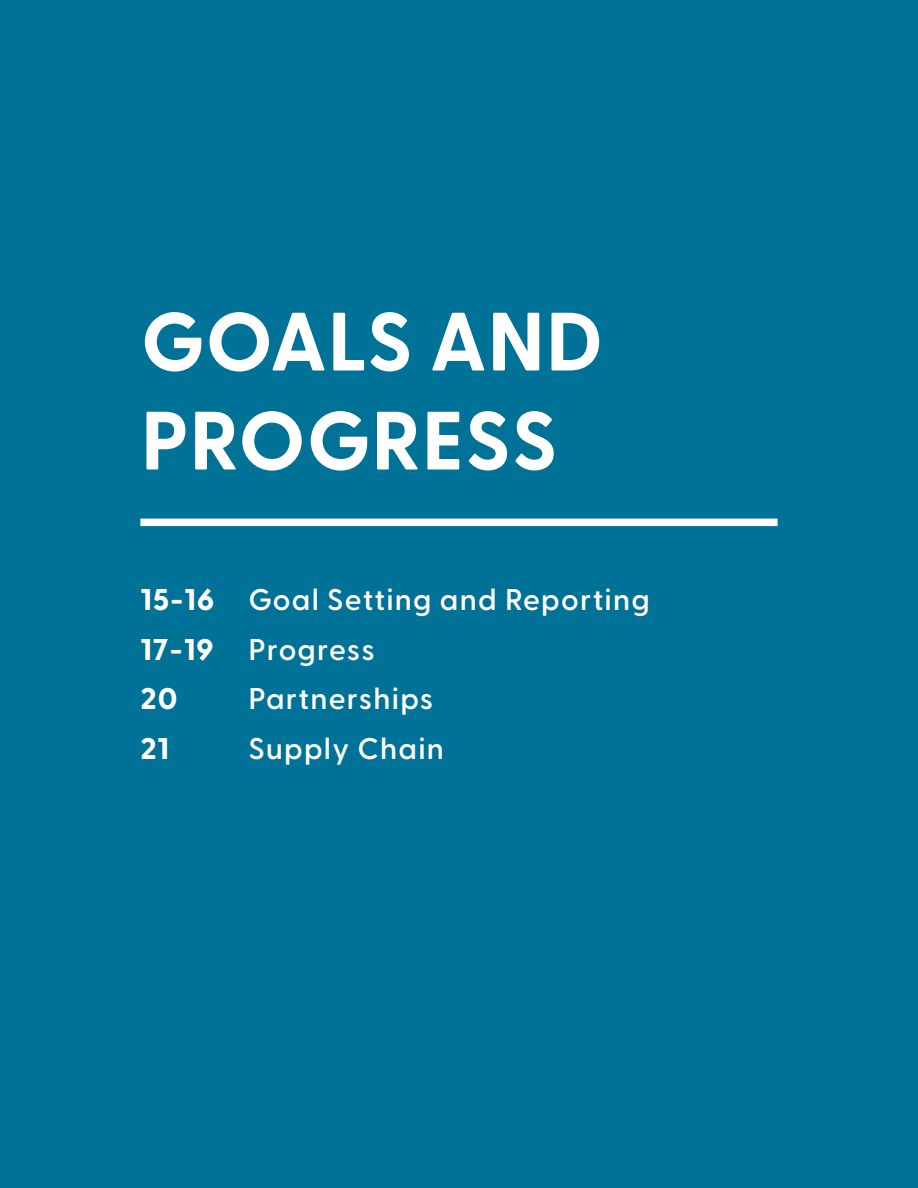
<style>
.page{position:relative;width:918px;height:1188px;background:#007197}
.page>*{position:absolute;margin:0;border:0;box-sizing:border-box;transform-origin:0 0}
.t1{font:700 82.5px/99px "Greycliff CF";letter-spacing:.01em;color:#fff}
.t2{font:600 30px/49.5px "Greycliff CF";letter-spacing:.04em;color:#fff}
.t3{font:800 30px "Greycliff CF";color:#fff}
.s1{font-weight:800}
</style>
<div class="page">
<div style="left:140px;top:519px;width:638px;height:7px;background:#fff"></div>
<h1 class="t1" style="left:141px;top:288px;width:463px">GOALS AND<br>PROGRESS</h1>
<p class="t2" style="left:140px;top:573px;width:511px"><span class="s1">15-16</span> Goal Setting and Reporting<br><span class="s1">17-19</span> Progress<br><span class="s1">20</span></p>
<p class="t2" style="left:248px;top:672px;width:186px">Partnerships</p>
<p class="t3" style="left:140px;top:725px;width:30px">21</p>
<p class="t2" style="left:248px;top:722px;width:197px">Supply Chain</p>
</div>
